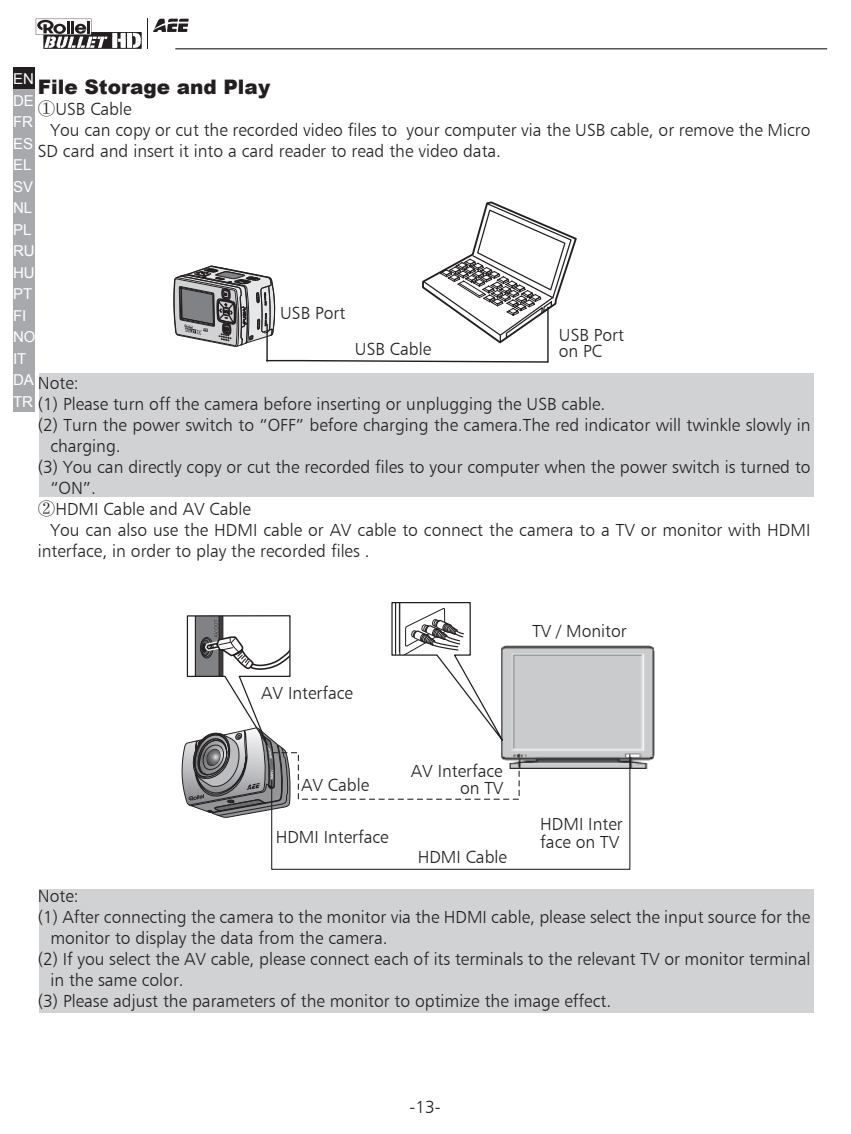
<style>
.page{position:relative;width:851px;height:1134px;background:#fff}
.page>*{position:absolute;margin:0;border:0;box-sizing:border-box;transform-origin:0 0}
.t1{font:900 20px "Arial";color:#231f20}
.t2{font:17.5px/17.8px "Humanist 777 BT Light B";color:#231f20}
.t3{font:15px/21.5px "Arial";color:#fff}
.s1{font-family:"Adobe Song Std";font-weight:300}
</style>
<div class="page">
<div style="left:39px;top:373px;width:774px;height:123px;background:#d1d2d4"></div>
<div style="left:39px;top:889px;width:774px;height:123px;background:#d1d2d4"></div>
<svg style="left:173px;top:201px;width:404px;height:162px"></svg>
<img style="left:520px;top:646px;width:134px;height:122px">
<svg style="left:271px;top:753px;width:359px;height:117px"></svg>
<svg style="left:181px;top:602px;width:339px;height:216px"></svg>
<hr style="left:175px;top:48px;width:652px;height:1px;background:#030303">
<svg style="left:153px;top:19px;width:36px;height:13px"></svg>
<svg style="left:36px;top:19px;width:106px;height:30px"></svg>
<hr style="left:147px;top:19px;width:1px;height:30px;background:#231f20">
<div style="left:13px;top:68px;width:22px;height:21px;background:#231f20"></div>
<div style="left:13px;top:111px;width:22px;height:21px;background:#a8a9ad"></div>
<div style="left:13px;top:89px;width:22px;height:21px;background:#a8a9ad"></div>
<div style="left:13px;top:132px;width:22px;height:21px;background:#a8a9ad"></div>
<div style="left:13px;top:154px;width:22px;height:21px;background:#a8a9ad"></div>
<div style="left:13px;top:175px;width:22px;height:21px;background:#a8a9ad"></div>
<div style="left:13px;top:197px;width:22px;height:21px;background:#a8a9ad"></div>
<div style="left:13px;top:218px;width:22px;height:21px;background:#a8a9ad"></div>
<div style="left:13px;top:240px;width:22px;height:21px;background:#a8a9ad"></div>
<div style="left:13px;top:261px;width:22px;height:21px;background:#a8a9ad"></div>
<div style="left:13px;top:283px;width:22px;height:21px;background:#a8a9ad"></div>
<div style="left:13px;top:304px;width:22px;height:21px;background:#a8a9ad"></div>
<div style="left:13px;top:326px;width:22px;height:21px;background:#a8a9ad"></div>
<div style="left:13px;top:347px;width:22px;height:21px;background:#a8a9ad"></div>
<div style="left:13px;top:369px;width:22px;height:21px;background:#a8a9ad"></div>
<div style="left:13px;top:390px;width:22px;height:22px;background:#a8a9ad"></div>
<p class="t3" style="left:13px;top:68px;width:24px">EN<br>DE<br>FR<br>ES<br>EL<br>SV<br>NL<br>PL<br>RU<br>HU<br>PT<br>FI<br>NO<br>IT<br>DA<br>TR</p>
<p class="t1" style="left:38px;top:73px;width:234px">File Storage and Play</p>
<p class="t2" style="left:38px;top:100px;width:95px"><span class="s1">①</span>USB Cable</p>
<p class="t2" style="left:50px;top:121px;width:761px">You can copy or cut the recorded video files to your computer via the USB cable, or remove the Micro</p>
<p class="t2" style="left:38px;top:142px;width:465px">SD card and insert it into a card reader to read the video data.</p>
<p class="t2" style="left:280px;top:304px;width:67px">USB Port</p>
<p class="t2" style="left:558px;top:327px;width:67px;line-height:15.8px">USB Port on PC</p>
<p class="t2" style="left:355px;top:339px;width:78px">USB Cable</p>
<p class="t2" style="left:38px;top:373px;width:42px">Note:</p>
<p class="t2" style="left:38px;top:394px;width:569px">(1) Please turn off the camera before inserting or unplugging the USB cable.</p>
<p class="t2" style="left:38px;top:415px;width:774px">(2) Turn the power switch to “OFF” before charging the camera.The red indicator will twinkle slowly in</p>
<p class="t2" style="left:50px;top:436px;width:72px">charging.</p>
<p class="t2" style="left:38px;top:457px;width:774px">(3) You can directly copy or cut the recorded files to your computer when the power switch is turned to</p>
<p class="t2" style="left:50px;top:478px;width:47px">“ON”.</p>
<p class="t2" style="left:38px;top:499px;width:214px"><span class="s1">②</span>HDMI Cable and AV Cable</p>
<p class="t2" style="left:50px;top:520px;width:761px">You can also use the HDMI cable or AV cable to connect the camera to a TV or monitor with HDMI</p>
<p class="t2" style="left:38px;top:541px;width:333px">interface, in order to play the recorded files .</p>
<p class="t2" style="left:261px;top:684px;width:93px">AV Interface</p>
<p class="t2" style="left:301px;top:776px;width:70px">AV Cable</p>
<p class="t2" style="left:276px;top:827px;width:114px">HDMI Interface</p>
<p class="t2" style="left:411px;top:761px;width:94px;text-align:right">AV Interface on TV</p>
<p class="t2" style="left:417px;top:848px;width:91px">HDMI Cable</p>
<p class="t2" style="left:532px;top:621px;width:96px">TV / Monitor</p>
<p class="t2" style="left:540px;top:815px;width:84px">HDMI Inter face on TV</p>
<p class="t2" style="left:38px;top:886px;width:42px">Note:</p>
<p class="t2" style="left:38px;top:907px;width:773px">(1) After connecting the camera to the monitor via the HDMI cable, please select the input source for the</p>
<p class="t2" style="left:50px;top:928px;width:339px">monitor to display the data from the camera.</p>
<p class="t2" style="left:38px;top:949px;width:774px">(2) If you select the AV cable, please connect each of its terminals to the relevant TV or monitor terminal</p>
<p class="t2" style="left:50px;top:970px;width:135px">in the same color.</p>
<p class="t2" style="left:38px;top:991px;width:574px">(3) Please adjust the parameters of the monitor to optimize the image effect.</p>
<p class="t2" style="left:409px;top:1098px;width:33px">-13-</p>
</div>
